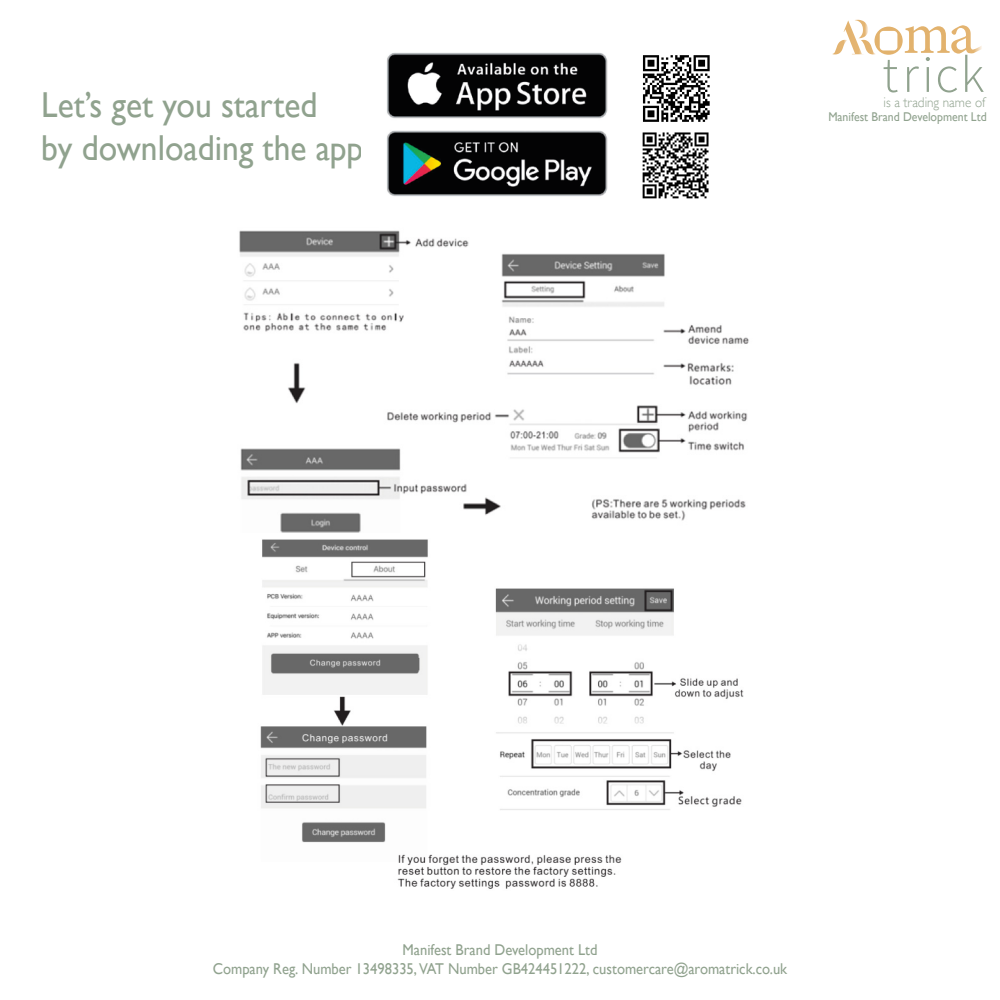
<style>
.page{position:relative;width:1000px;height:1000px;background:#fff}
.page>*{position:absolute;margin:0;border:0;box-sizing:border-box;transform-origin:0 0}
.t1{font:36px/43.2px "Gill Sans";color:#90a28e;scale:.93 1}
.t2{font:15.6px/18.8px "Gill Sans";color:#90a28e;text-align:center;scale:.93 1}
.t3{font:300 14.1px "Gill Sans";color:#90a28e;scale:.93 1}
.t4{font:12.7px "Gill Sans";color:#90a28e;scale:.93 1}
</style>
<div class="page">
<svg style="left:832px;top:20px;width:152px;height:73px"></svg>
<svg style="left:643px;top:55px;width:67px;height:67px"></svg>
<svg style="left:642px;top:132px;width:65px;height:67px"></svg>
<svg style="left:643px;top:132px;width:66px;height:66px"></svg>
<img style="left:387px;top:52px;width:221px;height:144px">
<img style="left:239px;top:230px;width:510px;height:302px">
<img style="left:260px;top:539px;width:484px;height:350px">
<h1 class="t1" style="left:41px;top:83px;width:348px">Let’s get you started<br>by downloading the app</h1>
<p class="t3" style="left:884px;top:92px;width:111px">is a trading name of</p>
<p class="t4" style="left:828px;top:109px;width:172px">Manifest Brand Development Ltd</p>
<p class="t2" style="left:213px;top:940px;width:619px">Manifest Brand Development Ltd<br>Company Reg. Number 13498335, VAT Number GB424451222, customercare@aromatrick.co.uk</p>
</div>
